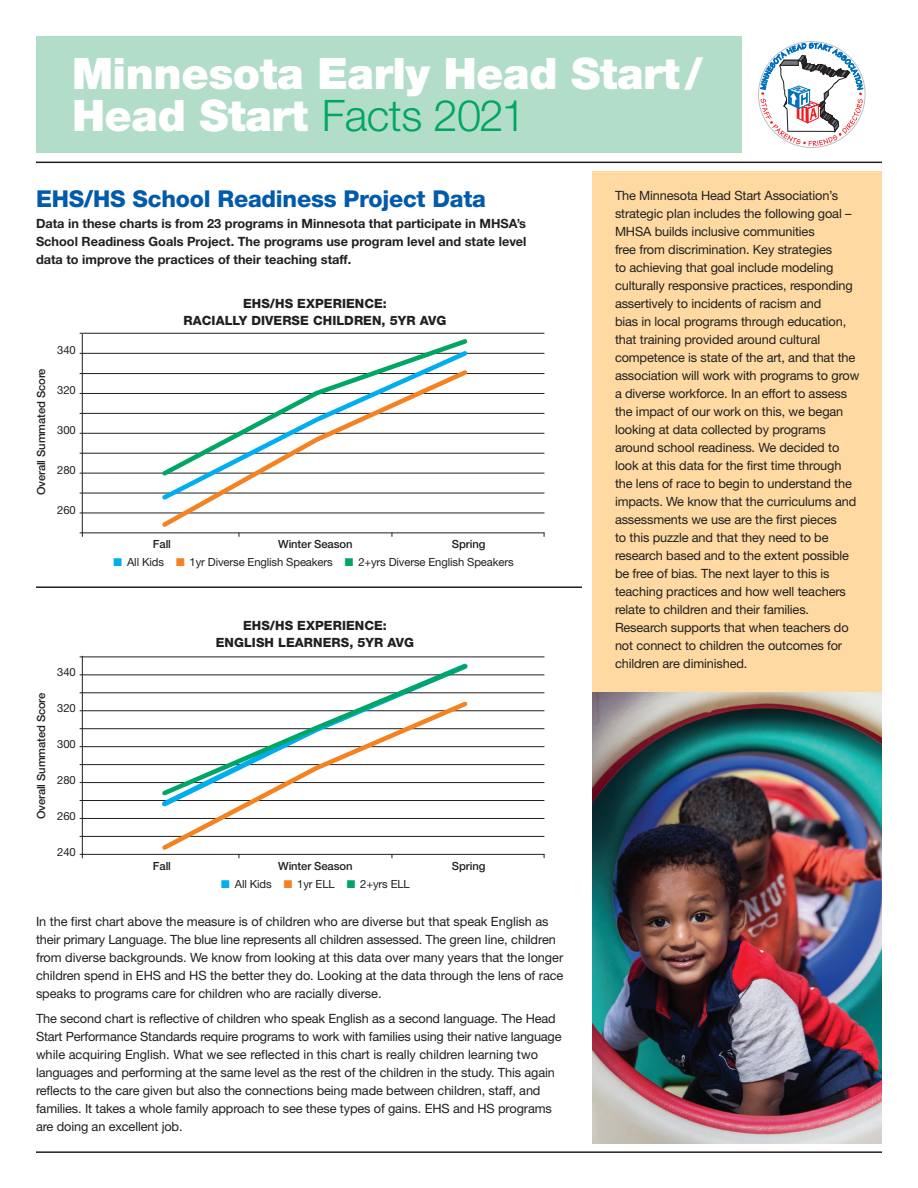
<style>
.page{position:relative;width:918px;height:1188px;background:#fff}
.page>*{position:absolute;margin:0;border:0;box-sizing:border-box;transform-origin:0 0}
.t1{font:900 43.5px/42px "Helvetica Neue LT Std";letter-spacing:-.01em;color:#fff}
.t2{font:800 23.25px "Helvetica Neue LT Std";letter-spacing:-.01em;color:#015aaa}
.t3{font:12.75px/18px "Helvetica Neue LT Std";letter-spacing:-.01em;color:#231f20}
.t4{font:700 12.75px/18px "Helvetica Neue LT Std";color:#231f20;text-align:justify}
.t5{font:800 12.75px/17px "Helvetica Neue LT Std";letter-spacing:.005em;color:#231f20;text-align:center}
.t6{font:11.25px "Helvetica Neue LT Std";letter-spacing:-.01em;color:#231f20}
.t7{font:500 11.25px "Helvetica Neue LT Std";letter-spacing:-.01em;color:#231f20}
.s1{font-weight:300;color:#00a665}
.s2{color:#00aeef}
.s3{color:#f58220}
.s4{color:#00a665}
</style>
<div class="page">
<hr style="left:36px;top:162px;width:846px;height:1px;background:#231f20">
<hr style="left:36px;top:1151px;width:846px;height:2px;background:#231f20">
<div style="left:592px;top:172px;width:290px;height:971px;background:#fedaa2"></div>
<svg style="left:758px;top:41px;width:108px;height:107px"></svg>
<div style="left:36px;top:36px;width:706px;height:117px;background:#b2ddc9"></div>
<hr style="left:36px;top:586px;width:546px;height:2px;background:#231f20">
<hr style="left:82px;top:334px;width:1px;height:199px;background:#231f20">
<hr style="left:80px;top:373px;width:464px;height:1px;background:#231f20">
<hr style="left:80px;top:393px;width:464px;height:1px;background:#231f20">
<hr style="left:80px;top:413px;width:464px;height:1px;background:#231f20">
<hr style="left:80px;top:433px;width:464px;height:1px;background:#231f20">
<hr style="left:80px;top:453px;width:464px;height:1px;background:#231f20">
<hr style="left:80px;top:473px;width:464px;height:1px;background:#231f20">
<hr style="left:80px;top:493px;width:464px;height:1px;background:#231f20">
<hr style="left:80px;top:513px;width:464px;height:1px;background:#231f20">
<hr style="left:80px;top:533px;width:464px;height:1px;background:#231f20">
<hr style="left:80px;top:353px;width:464px;height:1px;background:#231f20">
<svg style="left:158px;top:504px;width:313px;height:23px"></svg>
<svg style="left:158px;top:347px;width:313px;height:157px"></svg>
<img style="left:592px;top:692px;width:290px;height:451px">
<hr style="left:82px;top:656px;width:1px;height:199px;background:#231f20">
<hr style="left:80px;top:710px;width:464px;height:1px;background:#231f20">
<hr style="left:80px;top:728px;width:464px;height:1px;background:#231f20">
<hr style="left:80px;top:746px;width:464px;height:1px;background:#231f20">
<hr style="left:80px;top:764px;width:464px;height:1px;background:#231f20">
<hr style="left:80px;top:782px;width:464px;height:1px;background:#231f20">
<hr style="left:80px;top:800px;width:464px;height:1px;background:#231f20">
<hr style="left:80px;top:818px;width:464px;height:1px;background:#231f20">
<hr style="left:80px;top:836px;width:464px;height:1px;background:#231f20">
<hr style="left:80px;top:854px;width:464px;height:1px;background:#231f20">
<hr style="left:80px;top:657px;width:464px;height:1px;background:#231f20">
<svg style="left:158px;top:811px;width:313px;height:43px"></svg>
<svg style="left:158px;top:674px;width:314px;height:137px"></svg>
<hr style="left:80px;top:333px;width:464px;height:1px;background:#231f20">
<hr style="left:80px;top:675px;width:464px;height:1px;background:#231f20">
<hr style="left:80px;top:692px;width:464px;height:1px;background:#231f20">
<svg style="left:159px;top:663px;width:312px;height:136px"></svg>
<h1 class="t1" style="left:72px;top:52px;width:632px">Minnesota Early Head Start/<br>Head Start <span class="s1">Facts 2021</span></h1>
<h2 class="t2" style="left:36px;top:185px;width:452px">EHS/HS School Readiness Project Data</h2>
<p class="t4" style="left:36px;top:215px;width:492px">Data in these charts is from 23 programs in Minnesota that participate in MHSA’s School Readiness Goals Project. The programs use program level and state level data to improve the practices of their teaching staff.</p>
<p class="t7" style="left:34px;top:495px;width:128px;rotate:-90deg">Overall Summated Score</p>
<p class="t6" style="left:57px;top:343px;width:20px">340</p>
<p class="t6" style="left:57px;top:383px;width:20px">320</p>
<p class="t6" style="left:57px;top:423px;width:20px">300</p>
<p class="t6" style="left:57px;top:463px;width:20px">280</p>
<p class="t6" style="left:57px;top:503px;width:20px">260</p>
<p class="t7" style="left:34px;top:819px;width:128px;rotate:-90deg">Overall Summated Score</p>
<p class="t6" style="left:57px;top:665px;width:20px">340</p>
<p class="t6" style="left:57px;top:701px;width:20px">320</p>
<p class="t6" style="left:57px;top:737px;width:20px">300</p>
<p class="t6" style="left:57px;top:773px;width:20px">280</p>
<p class="t6" style="left:57px;top:809px;width:20px">260</p>
<p class="t6" style="left:57px;top:845px;width:20px">240</p>
<p class="t5" style="left:184px;top:295px;width:264px">EHS/HS EXPERIENCE:<br>RACIALLY DIVERSE CHILDREN, 5YR AVG</p>
<p class="t7" style="left:153px;top:537px;width:20px">Fall</p>
<p class="t7" style="left:278px;top:537px;width:76px">Winter Season</p>
<p class="t7" style="left:452px;top:537px;width:35px">Spring</p>
<p class="t6" style="left:114px;top:556px;width:402px"><span class="s2">■</span> All Kids <span class="s3">■</span> 1yr Diverse English Speakers <span class="s4">■</span> 2+yrs Diverse English Speakers</p>
<p class="t5" style="left:216px;top:617px;width:200px">EHS/HS EXPERIENCE:<br>ENGLISH LEARNERS, 5YR AVG</p>
<p class="t7" style="left:153px;top:859px;width:20px">Fall</p>
<p class="t7" style="left:278px;top:859px;width:76px">Winter Season</p>
<p class="t7" style="left:452px;top:859px;width:35px">Spring</p>
<p class="t6" style="left:221px;top:878px;width:190px"><span class="s2">■</span> All Kids <span class="s3">■</span> 1yr ELL <span class="s4">■</span> 2+yrs ELL</p>
<p class="t3" style="left:36px;top:912px;width:529px">In the first chart above the measure is of children who are diverse but that speak English as their primary Language. The blue line represents all children assessed. The green line, children from diverse backgrounds. We know from looking at this data over many years that the longer children spend in EHS and HS the better they do. Looking at the data through the lens of race speaks to programs care for children who are racially diverse.</p>
<p class="t3" style="left:36px;top:1009px;width:527px">The second chart is reflective of children who speak English as a second language. The Head Start Performance Standards require programs to work with families using their native language while acquiring English. What we see reflected in this chart is really children learning two languages and performing at the same level as the rest of the children in the study. This again reflects to the care given but also the connections being made between children, staff, and families. It takes a whole family approach to see these types of gains. EHS and HS programs are doing an excellent job.</p>
<p class="t3" style="left:615px;top:186px;width:246px">The Minnesota Head Start Association’s strategic plan includes the following goal – MHSA builds inclusive communities<br>free from discrimination. Key strategies<br>to achieving that goal include modeling culturally responsive practices, responding assertively to incidents of racism and<br>bias in local programs through education, that training provided around cultural competence is state of the art, and that the association will work with programs to grow a diverse workforce. In an effort to assess the impact of our work on this, we began looking at data collected by programs around school readiness. We decided to look at this data for the first time through the lens of race to begin to understand the impacts. We know that the curriculums and assessments we use are the first pieces<br>to this puzzle and that they need to be research based and to the extent possible be free of bias. The next layer to this is teaching practices and how well teachers relate to children and their families.<br>Research supports that when teachers do not connect to children the outcomes for children are diminished.</p>
</div>
